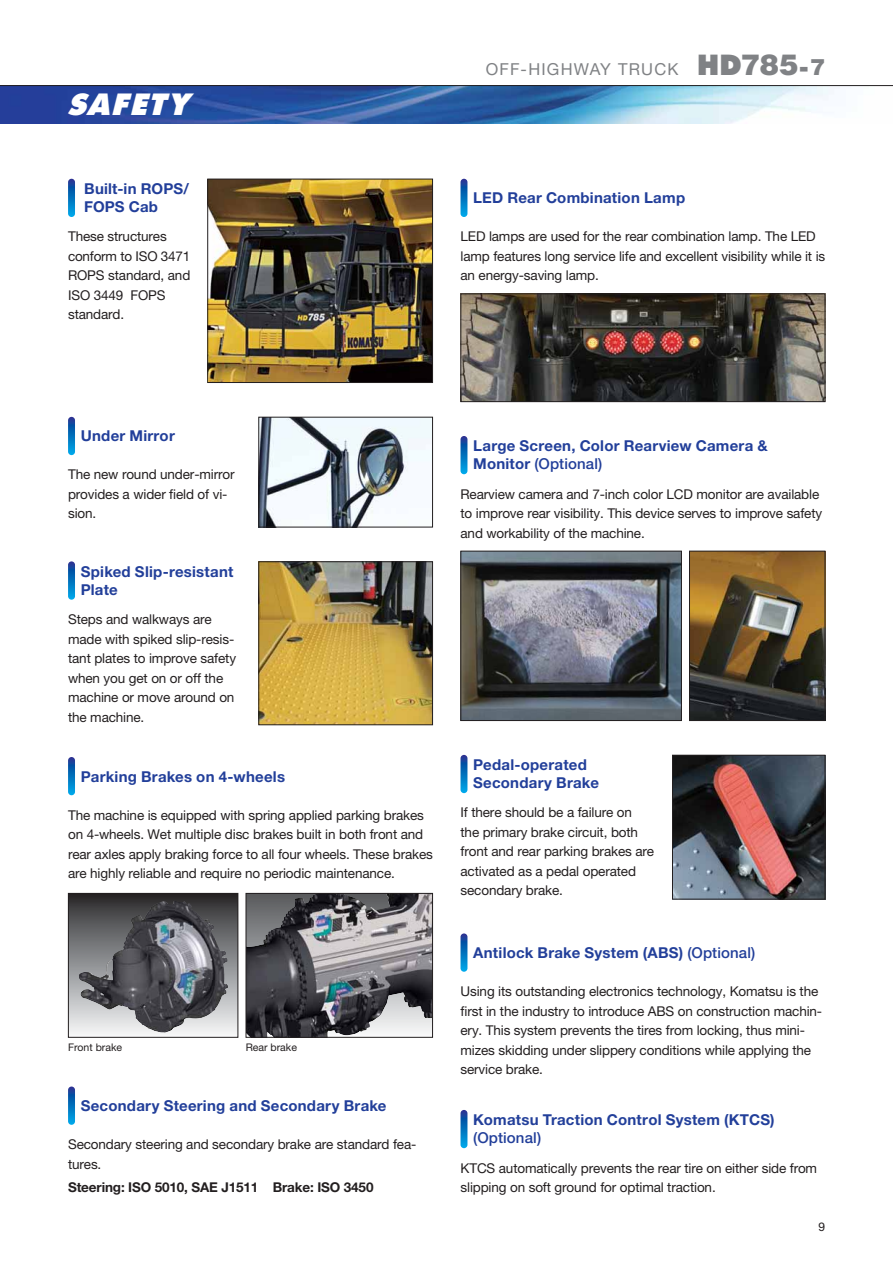
<style>
.page{position:relative;width:893px;height:1263px;background:#fff}
.page>*{position:absolute;margin:0;border:0;box-sizing:border-box;transform-origin:0 0}
.t1{font:italic 28.5px "Komatsu VI";letter-spacing:.04em;color:#fff}
.t2{font:16.5px "Helvetica Neue LT Pro";letter-spacing:.075em;color:#808285}
.t3{font:700 15px/18px "Helvetica Neue LT Pro";letter-spacing:.015em;color:#223f9a}
.t4{font:500 15px "Helvetica Neue LT Pro";letter-spacing:.005em;color:#223f9a}
.t5{font:13.5px/19.5px "Helvetica Neue LT Pro";letter-spacing:-.01em;color:#231f20}
.t6{font:700 13.5px "Helvetica Neue LT Pro";letter-spacing:-.01em;color:#231f20}
.t7{font:12px "Helvetica Neue LT Pro";color:#231f20}
.t8{font:10.5px "Helvetica Neue LT Pro";color:#231f20}
.s1{font-family:"Komatsu VI";font-size:27px}
.s2{font-family:"Komatsu VI";font-size:21px}
.s3{font-weight:500}
</style>
<div class="page">
<img style="left:0;top:86px;width:892px;height:37px">
<hr style="left:0;top:85px;width:892px;height:1px;background:#231f20">
<svg style="left:68px;top:179px;width:7px;height:38px"></svg>
<svg style="left:460px;top:179px;width:7px;height:38px"></svg>
<svg style="left:460px;top:436px;width:7px;height:38px"></svg>
<svg style="left:460px;top:755px;width:7px;height:38px"></svg>
<svg style="left:460px;top:933px;width:7px;height:39px"></svg>
<svg style="left:460px;top:1110px;width:7px;height:38px"></svg>
<svg style="left:68px;top:417px;width:7px;height:38px"></svg>
<svg style="left:68px;top:561px;width:7px;height:39px"></svg>
<svg style="left:68px;top:757px;width:7px;height:38px"></svg>
<svg style="left:68px;top:1087px;width:7px;height:38px"></svg>
<img style="left:674px;top:757px;width:149px;height:140px">
<div style="left:672px;top:755px;width:153px;height:144px;border:1px solid #231f20"></div>
<img style="left:209px;top:181px;width:222px;height:200px">
<div style="left:207px;top:179px;width:226px;height:204px;border:1px solid #231f20"></div>
<svg style="left:70px;top:895px;width:166px;height:139px;background:#6f7075"></svg>
<img style="left:215px;top:938px;width:13px;height:50px">
<div style="left:68px;top:893px;width:170px;height:145px;border:1px solid #231f20"></div>
<svg style="left:248px;top:895px;width:183px;height:141px;background:#65666b"></svg>
<img style="left:373px;top:895px;width:58px;height:125px">
<div style="left:246px;top:893px;width:187px;height:145px;border:1px solid #231f20"></div>
<img style="left:260px;top:563px;width:171px;height:160px">
<div style="left:258px;top:561px;width:175px;height:164px;border:1px solid #231f20"></div>
<img style="left:462px;top:296px;width:361px;height:104px">
<div style="left:460px;top:294px;width:365px;height:108px;border:1px solid #231f20"></div>
<img style="left:462px;top:553px;width:217px;height:166px">
<div style="left:460px;top:551px;width:221px;height:170px;border:1px solid #231f20"></div>
<img style="left:691px;top:553px;width:132px;height:166px">
<div style="left:689px;top:551px;width:136px;height:170px;border:1px solid #231f20"></div>
<img style="left:260px;top:419px;width:171px;height:106px">
<div style="left:258px;top:417px;width:175px;height:110px;border:1px solid #231f20"></div>
<h1 class="t1" style="left:68px;top:94px;width:128px">SAFETY</h1>
<p class="t2" style="left:486px;top:63px;width:341px">OFF-HIGHWAY TRUCK <span class="s1">HD785</span><span class="s2">-7</span></p>
<p class="t3" style="left:84px;top:182px;width:106px">Built-in ROPS/<br>FOPS Cab</p>
<p class="t3" style="left:473px;top:191px;width:213px">LED Rear Combination Lamp</p>
<p class="t5" style="left:68px;top:228px;width:124px">These structures conform to ISO 3471<br>ROPS standard, and<br>ISO 3449 FOPS standard.</p>
<p class="t5" style="left:460px;top:228px;width:366px">LED lamps are used for the rear combination lamp. The LED lamp features long service life and excellent visibility while it is an energy-saving lamp.</p>
<p class="t3" style="left:81px;top:429px;width:95px">Under Mirror</p>
<p class="t5" style="left:68px;top:467px;width:168px">The new round under-mirror provides a wider field of vi&shy;sion.</p>
<p class="t3" style="left:81px;top:564px;width:154px">Spiked Slip-resistant<br>Plate</p>
<p class="t5" style="left:68px;top:611px;width:170px">Steps and walkways are made with spiked slip-resis&shy;tant plates to improve safety when you get on or off the machine or move around on the machine.</p>
<p class="t3" style="left:81px;top:769px;width:206px">Parking Brakes on 4-wheels</p>
<p class="t5" style="left:68px;top:807px;width:366px">The machine is equipped with spring applied parking brakes on 4-wheels. Wet multiple disc brakes built in both front and rear axles apply braking force to all four wheels. These brakes are highly reliable and require no periodic maintenance.</p>
<p class="t8" style="left:68px;top:1043px;width:56px">Front brake</p>
<p class="t8" style="left:246px;top:1043px;width:53px">Rear brake</p>
<p class="t3" style="left:81px;top:1098px;width:307px">Secondary Steering and Secondary Brake</p>
<p class="t5" style="left:68px;top:1136px;width:350px">Secondary steering and secondary brake are standard fea&shy;tures.</p>
<p class="t6" style="left:68px;top:1183px;width:307px">Steering: ISO 5010, SAE J1511 Brake: ISO 3450</p>
<p class="t3" style="left:473px;top:439px;width:296px">Large Screen, Color Rearview Camera &amp;<br>Monitor <span class="s3">(Optional)</span></p>
<p class="t5" style="left:460px;top:486px;width:363px">Rearview camera and 7-inch color LCD monitor are available to improve rear visibility. This device serves to improve safety and workability of the machine.</p>
<p class="t3" style="left:473px;top:758px;width:127px">Pedal-operated<br>Secondary Brake</p>
<p class="t5" style="left:460px;top:805px;width:195px">If there should be a failure on the primary brake circuit, both front and rear parking brakes are activated as a pedal operated secondary brake.</p>
<p class="t3" style="left:473px;top:945px;width:283px">Antilock Brake System (ABS) <span class="s3">(Optional)</span></p>
<p class="t5" style="left:460px;top:983px;width:363px">Using its outstanding electronics technology, Komatsu is the first in the industry to introduce ABS on construction machin&shy;ery. This system prevents the tires from locking, thus mini&shy;mizes skidding under slippery conditions while applying the service brake.</p>
<p class="t3" style="left:473px;top:1113px;width:303px">Komatsu Traction Control System (KTCS)</p>
<p class="t4" style="left:473px;top:1133px;width:69px">(Optional)</p>
<p class="t5" style="left:460px;top:1160px;width:358px">KTCS automatically prevents the rear tire on either side from slipping on soft ground for optimal traction.</p>
<p class="t7" style="left:818px;top:1222px;width:8px">9</p>
</div>
